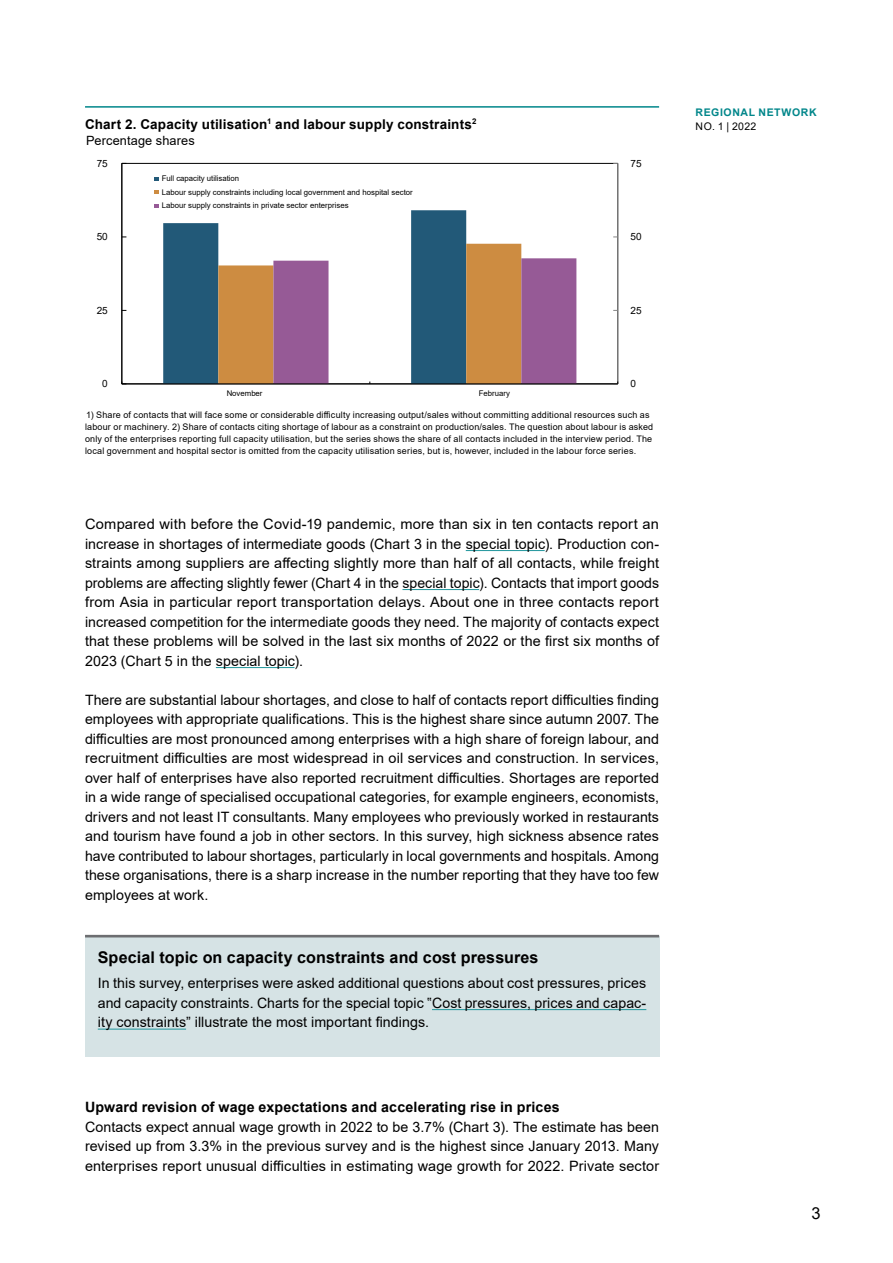
<style>
.page{position:relative;width:893px;height:1263px;background:#fff}
.page>*{position:absolute;margin:0;border:0;box-sizing:border-box;transform-origin:0 0}
.t1{font:16.5px "Arial";color:#000}
.Tittel2_boks{font:700 16.2px "Arial";letter-spacing:.005em;color:#000}
.Brtekst{font:14.25px/19.5px "Arial";letter-spacing:.005em;color:#000;text-align:justify}
.Tittel3_H2{font:700 14.25px "Arial";letter-spacing:.01em;color:#000}
.Figur_Tittel1{font:700 13.5px "Arial";letter-spacing:.015em;color:#000}
.Figur_Tittel2{font:12.75px "Arial";letter-spacing:.01em;color:#000}
.t2{font:700 10.5px "Arial";letter-spacing:.06em;color:#00868a}
.t3{font:10.5px "Arial";letter-spacing:.025em;color:#000}
.t4{font:10.05px "Arial";letter-spacing:-.005em;color:#000}
.Figur_Kilde{font:9px/12px "Arial";letter-spacing:.02em;color:#000}
.t5{font:7.8px/13.4px "Arial";color:#000}
</style>
<div class="page">
<hr style="left:85px;top:106px;width:574px;height:2px;background:#00868a">
<svg style="left:163px;top:210px;width:303px;height:174px;fill:#225978"></svg>
<hr style="left:617px;top:163px;width:1px;height:221px;background:#868686">
<hr style="left:122px;top:163px;width:1px;height:221px;background:#000">
<hr style="left:122px;top:384px;width:496px;height:1px;background:#000">
<svg style="left:218px;top:244px;width:358px;height:140px"></svg>
<svg style="left:613px;top:381px;width:5px;height:4px"></svg>
<svg style="left:154px;top:177px;width:5px;height:4px"></svg>
<svg style="left:154px;top:190px;width:5px;height:4px"></svg>
<svg style="left:154px;top:204px;width:5px;height:4px"></svg>
<hr style="left:466px;top:550px;width:79px;height:1px;background:#21969c">
<hr style="left:402px;top:589px;width:77px;height:1px;background:#21969c">
<hr style="left:216px;top:667px;width:78px;height:1px;background:#21969c">
<div style="left:85px;top:936px;width:574px;height:120px;background:#d6e3e5"></div>
<hr style="left:85px;top:935px;width:574px;height:2px;background:#6d6e71">
<hr style="left:432px;top:1009px;width:214px;height:1px;background:#21969c">
<hr style="left:98px;top:1029px;width:88px;height:1px;background:#21969c">
<p class="Figur_Tittel1" style="left:85px;top:115px;width:393px">Chart 2. Capacity utilisation<sup>1</sup> and labour supply constraints<sup>2</sup></p>
<p class="Figur_Tittel2" style="left:86px;top:132px;width:110px">Percentage shares</p>
<p class="t4" style="left:97px;top:156px;width:13px">75</p>
<p class="t4" style="left:97px;top:230px;width:13px">50</p>
<p class="t4" style="left:97px;top:303px;width:13px">25</p>
<p class="t4" style="left:102px;top:377px;width:7px">0</p>
<p class="t5" style="left:162px;top:172px;width:252px">Full capacity utilisation<br>Labour supply constraints including local government and hospital sector<br>Labour supply constraints in private sector enterprises</p>
<p class="t5" style="left:227px;top:386px;width:37px">November</p>
<p class="t5" style="left:479px;top:386px;width:33px">February</p>
<p class="t4" style="left:631px;top:156px;width:13px">75</p>
<p class="t4" style="left:631px;top:230px;width:13px">50</p>
<p class="t4" style="left:631px;top:303px;width:13px">25</p>
<p class="t4" style="left:631px;top:377px;width:7px">0</p>
<p class="Figur_Kilde" style="left:85px;top:409px;width:570px">1) Share of contacts that will face some or considerable difficulty increasing output/sales without committing additional resources such as labour or machinery. 2) Share of contacts citing shortage of labour as a constraint on production/sales. The question about labour is asked only of the enterprises reporting full capacity utilisation, but the series shows the share of all contacts included in the interview period. The local government and hospital sector is omitted from the capacity utilisation series, but is, however, included in the labour force series.</p>
<p class="Brtekst" style="left:85px;top:514px;width:576px">Compared with before the Covid-19 pandemic, more than six in ten contacts report an increase in shortages of intermediate goods (Chart 3 in the special topic). Production con&shy;straints among suppliers are affecting slightly more than half of all contacts, while freight problems are affecting slightly fewer (Chart 4 in the special topic). Contacts that import goods from Asia in particular report transportation delays. About one in three contacts report increased competition for the intermediate goods they need. The majority of contacts expect that these problems will be solved in the last six months of 2022 or the first six months of 2023 (Chart 5 in the special topic).</p>
<p class="Brtekst" style="left:85px;top:690px;width:576px">There are substantial labour shortages, and close to half of contacts report difficulties finding employees with appropriate qualifications. This is the highest share since autumn 2007. The difficulties are most pronounced among enterprises with a high share of foreign labour, and recruitment difficulties are most widespread in oil services and construction. In services, over half of enterprises have also reported recruitment difficulties. Shortages are reported in a wide range of specialised occupational categories, for example engineers, economists, drivers and not least IT consultants. Many employees who previously worked in restaurants and tourism have found a job in other sectors. In this survey, high sickness absence rates have contributed to labour shortages, particularly in local governments and hospitals. Among these organisations, there is a sharp increase in the number reporting that they have too few employees at work.</p>
<h2 class="Tittel2_boks" style="left:98px;top:946px;width:442px">Special topic on capacity constraints and cost pressures</h2>
<p class="Brtekst" style="left:98px;top:973px;width:550px">In this survey, enterprises were asked additional questions about cost pressures, prices and capacity constraints. Charts for the special topic ‟Cost pressures, prices and capac&shy;ity constraints” illustrate the most important findings.</p>
<h2 class="Tittel3_H2" style="left:85px;top:1097px;width:476px">Upward revision of wage expectations and accelerating rise in prices</h2>
<p class="Brtekst" style="left:85px;top:1117px;width:576px">Contacts expect annual wage growth in 2022 to be 3.7% (Chart 3). The estimate has been revised up from 3.3% in the previous survey and is the highest since January 2013. Many enterprises report unusual difficulties in estimating wage growth for 2022. Private sector</p>
<p class="t2" style="left:696px;top:105px;width:123px">REGIONAL NETWORK</p>
<p class="t3" style="left:696px;top:119px;width:62px">NO. 1 | 2022</p>
<p class="t1" style="left:811px;top:1202px;width:11px">3</p>
</div>
